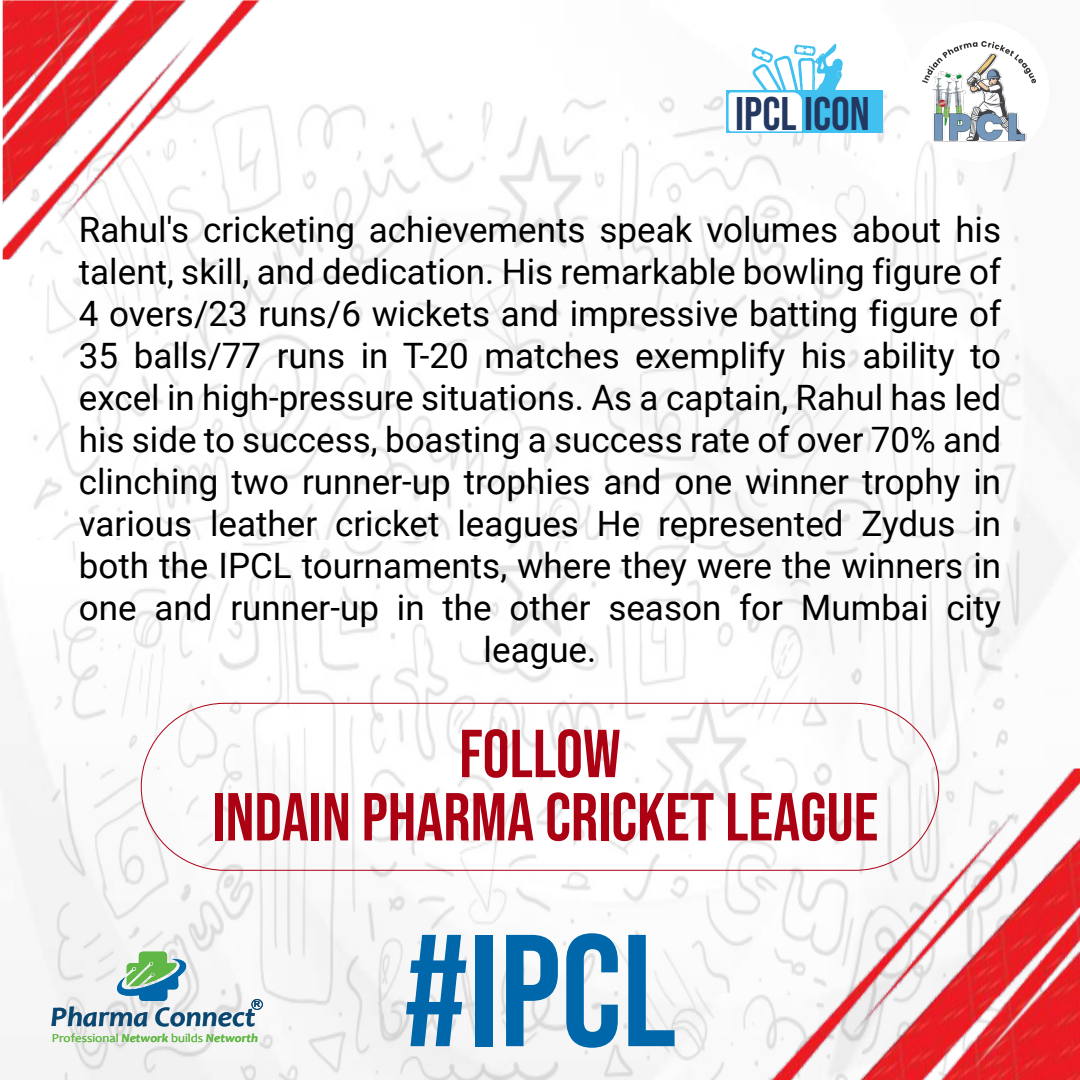
<style>
.page{position:relative;width:1080px;height:1080px;background:#fff}
.page>*{position:absolute;margin:0;border:0;box-sizing:border-box;transform-origin:0 0}
.t1{font:159px "Bebas Neue";color:#0067aa}
.t2{font:67.7px/63.3px "Bebas Neue";color:#ac0113;text-align:center}
.t3{font:46.9px "Bebas Neue";color:#223861}
.t4{font:35px/42px "Roboto";color:#000;text-align:center}
.t5{font:italic 700 28.3px "Candara";color:#0a4771;scale:1.05 1}
.t6{font:12.2px "Candara";color:#62b846;scale:1.05 1}
.t7{font:700 8.5px "Arial";color:#0a4771;scale:1.05 1}
.s1{font-weight:700;font-style:italic}
</style>
<div class="page">
<img style="left:0;top:541px;width:1080px;height:539px">
<img style="left:2px;top:0;width:1078px;height:539px">
<img style="left:0;top:769px;width:1px;height:311px">
<img style="left:3px;top:0;width:264px;height:259px">
<img style="left:763px;top:769px;width:317px;height:311px">
<div style="left:141px;top:703px;width:798px;height:168px;border:1px solid #ac0113;border-radius:83px"></div>
<svg style="left:100px;top:952px;width:110px;height:57px"></svg>
<div style="left:252px;top:999px;width:10px;height:10px;border:1px solid #084771;border-radius:50%"></div>
<div style="left:726px;top:90px;width:156px;height:43px;background:#41c1f0"></div>
<svg style="left:729px;top:43px;width:114px;height:88px"></svg>
<div style="left:909px;top:21px;width:141px;height:141px;background:#fff;border-radius:50%"></div>
<img style="left:923px;top:41px;width:112px;height:100px">
<h3 class="t3" style="left:735px;top:87px;width:136px">IPCL ICON</h3>
<p class="t4" style="left:79px;top:207px;width:924px">Rahul's cricketing achievements speak volumes about his talent, skill, and dedication. His remarkable bowling figure of 4 overs/23 runs/6 wickets and impressive batting figure of 35 balls/77 runs in T-20 matches exemplify his ability to excel in high-pressure situations. As a captain, Rahul has led his side to success, boasting a success rate of over 70% and clinching two runner-up trophies and one winner trophy in various leather cricket leagues He represented Zydus in both the IPCL tournaments, where they were the winners in one and runner-up in the other season for Mumbai city league.</p>
<h2 class="t2" style="left:213px;top:721px;width:667px">FOLLOW<br>INDAIN PHARMA CRICKET LEAGUE</h2>
<p class="t7" style="left:254px;top:998px;width:8px">R</p>
<p class="t5" style="left:51px;top:999px;width:197px">Pharma Connect</p>
<p class="t6" style="left:52px;top:1031px;width:198px">Professional <span class="s1">Network</span> builds <span class="s1">Networth</span></p>
<h1 class="t1" style="left:404px;top:901px;width:274px">#IPCL</h1>
</div>
